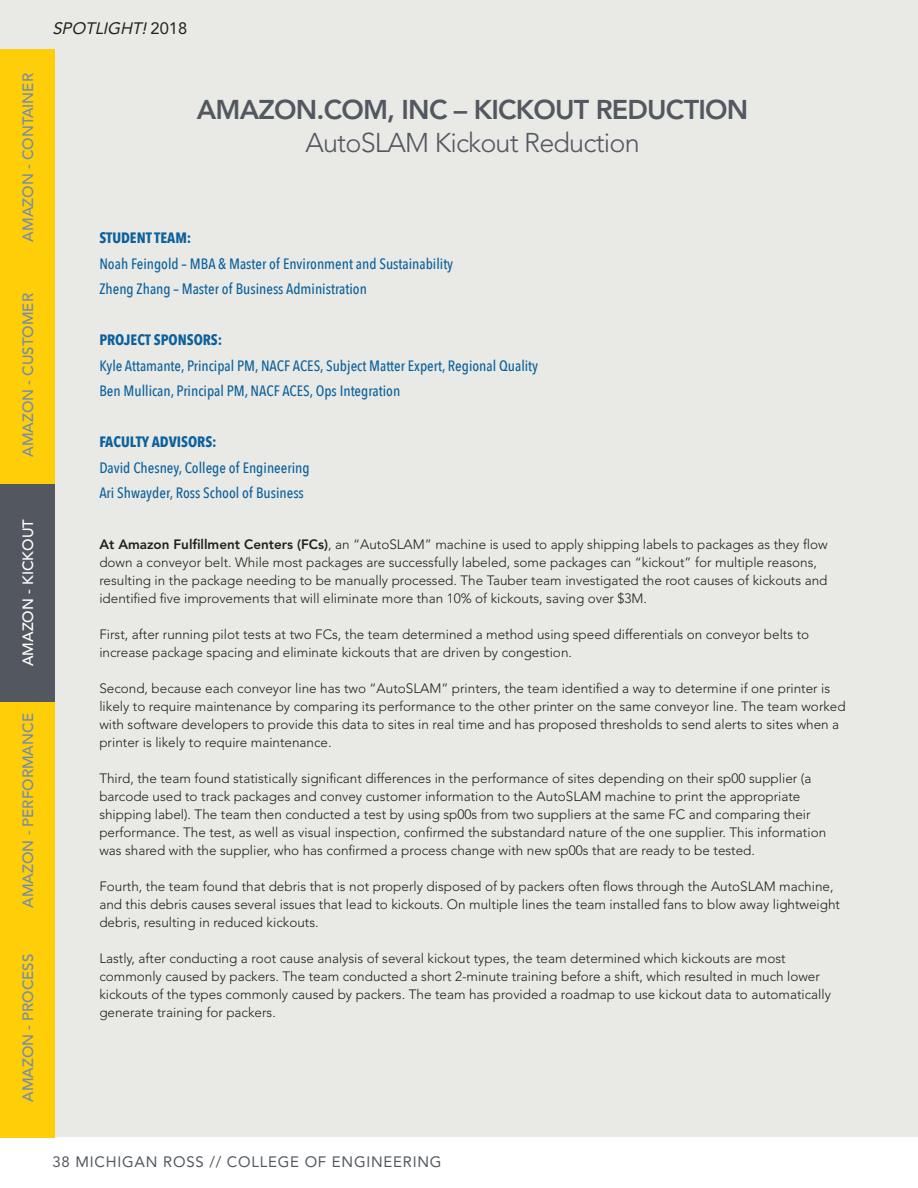
<style>
.page{position:relative;width:918px;height:1188px;background:#fff}
.page>*{position:absolute;margin:0;border:0;box-sizing:border-box;transform-origin:0 0}
.Head_1{font:800 27px/32.4px "Avenir LT Std";letter-spacing:-.03em;color:#535860;text-align:center}
.t1{font:italic 16.5px "Avenir LT Std";color:#231f20}
.Head_2{font:500 15px "Avenir Next Condensed";color:#0c619d}
.other_tabs{font:500 15px "Avenir LT";color:#768bae}
.Head_2-2{font:700 15px "Avenir Next Condensed";color:#0c619d}
.letter_address{font:15px "Avenir LT Std";letter-spacing:.05em;color:#535860}
.other_tabs-2{font:500 15px "Avenir LT";color:#fff}
.t2{font:300 13.5px/18px "Avenir LT Std";color:#231f20}
.s1{font-style:normal}
.s2{font-weight:300}
.s3{font-weight:800}
</style>
<div class="page">
<div style="left:0;top:0;width:918px;height:1137px;background:#e9eae6"></div>
<div style="left:0;top:49px;width:54px;height:1088px;background:#fece08"></div>
<div style="left:0;top:484px;width:54px;height:218px;background:#535860"></div>
<p class="other_tabs" style="left:19px;top:242px;width:170px;rotate:-90deg">AMAZON - CONTAINER</p>
<p class="other_tabs" style="left:19px;top:457px;width:165px;rotate:-90deg">AMAZON - CUSTOMER</p>
<p class="other_tabs-2" style="left:19px;top:666px;width:148px;rotate:-90deg">AMAZON - KICKOUT</p>
<p class="other_tabs" style="left:19px;top:908px;width:196px;rotate:-90deg">AMAZON - PERFORMANCE</p>
<p class="other_tabs" style="left:19px;top:1102px;width:150px;rotate:-90deg">AMAZON - PROCESS</p>
<p class="t1" style="left:52px;top:18px;width:136px">SPOTLIGHT!<span class="s1">2 0 1 8</span></p>
<p class="Head_1" style="left:197px;top:94px;width:553px">AMAZON.COM, INC – KICKOUT REDUCTION<br><span class="s2">AutoSLAM Kickout Reduction</span></p>
<p class="Head_2-2" style="left:99px;top:229px;width:94px">STUDENT TEAM:</p>
<p class="Head_2" style="left:99px;top:254px;width:355px">Noah Feingold – MBA &amp; Master of Environment and Sustainability</p>
<p class="Head_2" style="left:99px;top:280px;width:269px">Zheng Zhang – Master of Business Administration</p>
<p class="Head_2-2" style="left:99px;top:331px;width:125px">PROJECT SPONSORS:</p>
<p class="Head_2" style="left:99px;top:356px;width:440px">Kyle Attamante, Principal PM, NACF ACES, Subject Matter Expert, Regional Quality</p>
<p class="Head_2" style="left:99px;top:382px;width:302px">Ben Mullican, Principal PM, NACF ACES, Ops Integration</p>
<p class="Head_2-2" style="left:99px;top:433px;width:119px">FACULTY ADVISORS:</p>
<p class="Head_2" style="left:99px;top:458px;width:212px">David Chesney, College of Engineering</p>
<p class="Head_2" style="left:99px;top:484px;width:206px">Ari Shwayder, Ross School of Business</p>
<p class="t2" style="left:99px;top:536px;width:730px"><span class="s3">At Amazon Fulfillment Centers (FCs)</span>, an “AutoSLAM” machine is used to apply shipping labels to packages as they flow down a conveyor belt. While most packages are successfully labeled, some packages can “kickout” for multiple reasons, resulting in the package needing to be manually processed. The Tauber team investigated the root causes of kickouts and identified five improvements that will eliminate more than 10% of kickouts, saving over $3M.</p>
<p class="t2" style="left:99px;top:626px;width:711px">First, after running pilot tests at two FCs, the team determined a method using speed differentials on conveyor belts to increase package spacing and eliminate kickouts that are driven by congestion.</p>
<p class="t2" style="left:99px;top:680px;width:748px">Second, because each conveyor line has two “AutoSLAM” printers, the team identified a way to determine if one printer is likely to require maintenance by comparing its performance to the other printer on the same conveyor line. The team worked with software developers to provide this data to sites in real time and has proposed thresholds to send alerts to sites when a printer is likely to require maintenance.</p>
<p class="t2" style="left:99px;top:770px;width:728px">Third, the team found statistically significant differences in the performance of sites depending on their sp00 supplier (a barcode used to track packages and convey customer information to the AutoSLAM machine to print the appropriate shipping label). The team then conducted a test by using sp00s from two suppliers at the same FC and comparing their performance. The test, as well as visual inspection, confirmed the substandard nature of the one supplier. This information was shared with the supplier, who has confirmed a process change with new sp00s that are ready to be tested.</p>
<p class="t2" style="left:99px;top:878px;width:742px">Fourth, the team found that debris that is not properly disposed of by packers often flows through the AutoSLAM machine, and this debris causes several issues that lead to kickouts. On multiple lines the team installed fans to blow away lightweight debris, resulting in reduced kickouts.</p>
<p class="t2" style="left:99px;top:950px;width:733px">Lastly, after conducting a root cause analysis of several kickout types, the team determined which kickouts are most commonly caused by packers. The team conducted a short 2-minute training before a shift, which resulted in much lower kickouts of the types commonly caused by packers. The team has provided a roadmap to use kickout data to automatically generate training for packers.</p>
<p class="letter_address" style="left:52px;top:1154px;width:390px">38 MICHIGAN ROSS // COLLEGE OF ENGINEERING</p>
</div>
